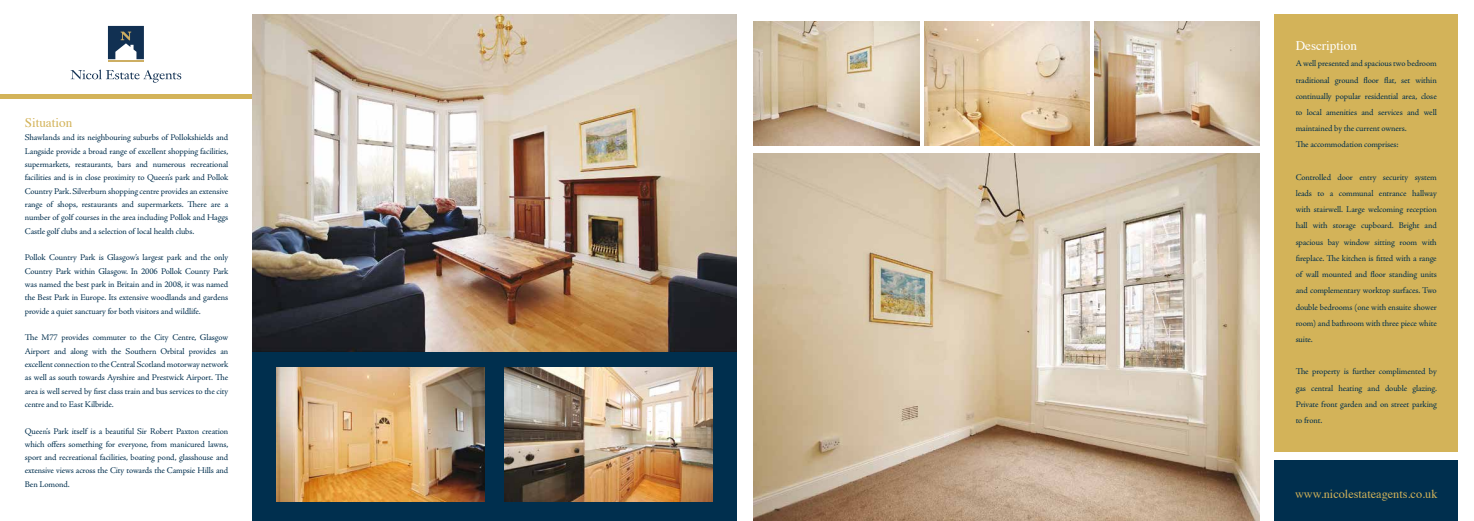
<style>
.page{position:relative;width:1474px;height:521px;background:#fff}
.page>*{position:absolute;margin:0;border:0;box-sizing:border-box;transform-origin:0 0}
.t1{font:13.12px "Times";color:#fff}
.t2{font:13.12px "Times";color:#d3b359}
.t3{font:12.25px "Times";color:#d3b359}
.t4{font:8.75px/13.3px "Adobe Jenson Pro";letter-spacing:-.015em;color:#002f4e;text-align:justify}
</style>
<div class="page">
<img style="left:754px;top:21px;width:165px;height:125px">
<img style="left:924px;top:21px;width:165px;height:125px">
<img style="left:1094px;top:21px;width:165px;height:125px">
<img style="left:754px;top:154px;width:505px;height:367px">
<div style="left:1274px;top:14px;width:183px;height:437px;background:#d3b359"></div>
<div style="left:1274px;top:460px;width:183px;height:61px;background:#002f4e"></div>
<div style="left:252px;top:351px;width:485px;height:170px;background:#002f4e"></div>
<div style="left:0;top:94px;width:274px;height:5px;background:#d3b359"></div>
<img style="left:276px;top:368px;width:208px;height:133px">
<img style="left:504px;top:368px;width:208px;height:133px">
<img style="left:252px;top:14px;width:485px;height:337px">
<svg style="left:71px;top:70px;width:110px;height:13px"></svg>
<svg style="left:108px;top:26px;width:36px;height:33px"></svg>
<hr style="left:108px;top:61px;width:36px;height:1px;background:#cdae63">
<h1 class="t2" style="left:25px;top:110px;width:49px">Situation</h1>
<p class="t4" style="left:25px;top:131px;width:205px">Shawlands and its neighbouring suburbs of Pollokshields and Langside provide a broad range of excellent shopping facilities, supermarkets, restaurants, bars and numerous recreational facilities and is in close proximity to Queen’s park and Pollok Country Park. Silverburn shopping centre provides an extensive range of shops, restaurants and supermarkets. There are a number of golf courses in the area including Pollok and Haggs Castle golf clubs and a selection of local health clubs.</p>
<p class="t4" style="left:25px;top:251px;width:205px">Pollok Country Park is Glasgow’s largest park and the only Country Park within Glasgow. In 2006 Pollok County Park was named the best park in Britain and in 2008, it was named the Best Park in Europe. Its extensive woodlands and gardens provide a quiet sanctuary for both visitors and wildlife.</p>
<p class="t4" style="left:25px;top:331px;width:205px">The M77 provides commuter to the City Centre, Glasgow Airport and along with the Southern Orbital provides an excellent connection to the Central Scotland motorway network as well as south towards Ayrshire and Prestwick Airport. The area is well served by first class train and bus services to the city centre and to East Kilbride.</p>
<p class="t4" style="left:25px;top:424px;width:205px">Queen’s Park itself is a beautiful Sir Robert Paxton creation which offers something for everyone, from manicured lawns, sport and recreational facilities, boating pond, glasshouse and extensive views across the City towards the Campsie Hills and Ben Lomond.</p>
<h1 class="t1" style="left:1295px;top:33px;width:63px">Description</h1>
<p class="t4" style="left:1295px;top:56px;width:143px;line-height:16.2px;text-align:left">A well presented and spacious two bedroom traditional ground floor flat, set within continually popular residential area, close to local amenities and services and well maintained by the current owners.<br>The accommodation comprises:</p>
<p class="t4" style="left:1295px;top:169px;width:143px;line-height:16.2px">Controlled door entry security system leads to a communal entrance hallway with stairwell. Large welcoming reception hall with storage cupboard. Bright and spacious bay window sitting room with fireplace. The kitchen is fitted with a range of wall mounted and floor standing units and complementary worktop surfaces. Two double bedrooms (one with ensuite shower room) and bathroom with three piece white suite.</p>
<p class="t4" style="left:1295px;top:364px;width:143px;line-height:16.2px">The property is further complimented by gas central heating and double glazing.<br>Private front garden and on street parking to front.</p>
<h2 class="t3" style="left:1294px;top:483px;width:144px">www.nicolestateagents.co.uk</h2>
</div>
